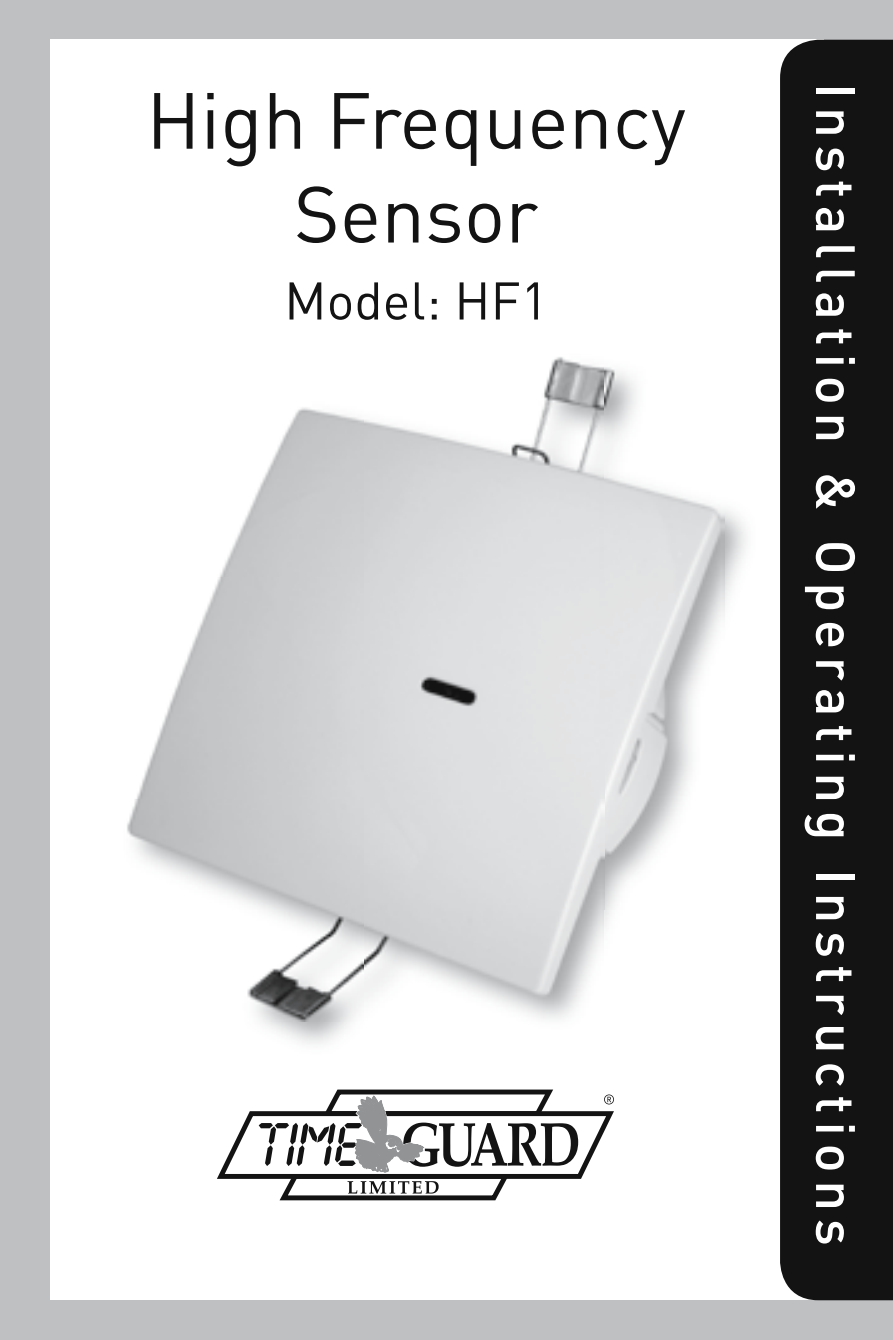
<style>
.page{position:relative;width:893px;height:1340px;background:#fff}
.page>*{position:absolute;margin:0;border:0;box-sizing:border-box;transform-origin:0 0}
.t1{font:78.05px/93.8px "DIN";color:#141314;text-align:center}
.t2{font:500 54.25px "DIN";letter-spacing:.14em;color:#fff}
.t3{font:52.15px "DIN";color:#141314}
</style>
<div class="page">
<div style="left:0;top:0;width:893px;height:1339px;background:#bfc0c2"></div>
<div style="left:50px;top:40px;width:773px;height:1260px;background:#fff"></div>
<div style="left:780px;top:40px;width:113px;height:1260px;background:#141314"></div>
<img style="left:262px;top:509px;width:484px;height:535px">
<img style="left:127px;top:357px;width:597px;height:664px">
<svg style="left:217px;top:1089px;width:397px;height:111px"></svg>
<h1 class="t1" style="left:146px;top:72px;width:541px">High Frequency<br>Sensor</h1>
<p class="t3" style="left:284px;top:268px;width:265px">Model: HF1</p>
<p class="t2" style="left:870px;top:83px;width:1163px;rotate:90deg">Installation &amp; Operating Instructions</p>
</div>
